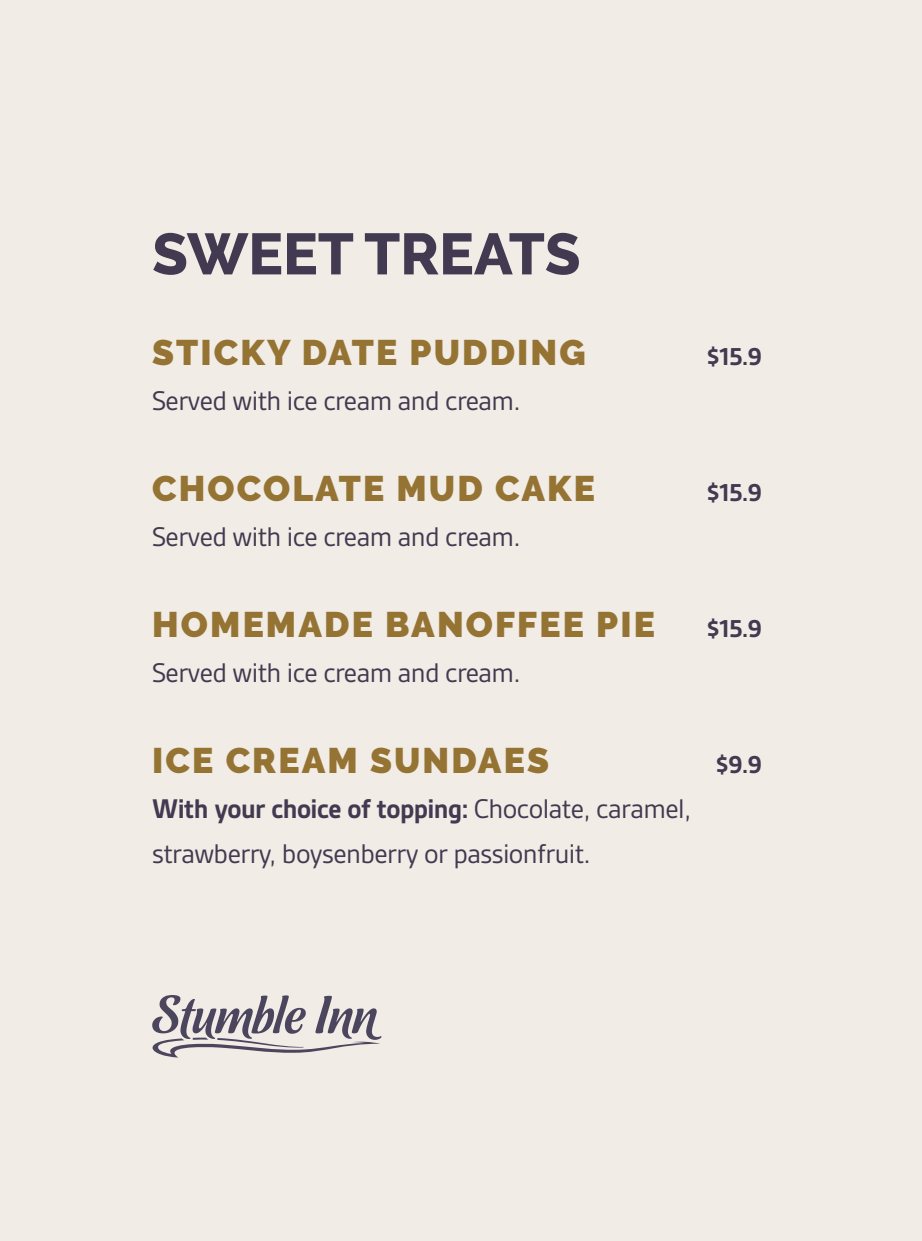
<style>
.page{position:relative;width:922px;height:1241px;background:#fff}
.page>*{position:absolute;margin:0;border:0;box-sizing:border-box;transform-origin:0 0}
.t1{font:800 58px "Raleway";color:#413a50}
.t2{font:900 35.5px "Raleway";letter-spacing:.06em;color:#957333}
.t3{font:29px/45.2px "Gesta";letter-spacing:-.02em;color:#413a50}
.t4{font:700 26.25px "Gesta";color:#413a50}
.s1{font-weight:700}
</style>
<div class="page">
<div style="left:0;top:0;width:921px;height:1240px;background:#f1ece6"></div>
<svg style="left:152px;top:995px;width:229px;height:62px"></svg>
<h1 class="t1" style="left:152px;top:221px;width:429px">SWEET TREATS</h1>
<p class="t2" style="left:152px;top:332px;width:435px">STICKY DATE PUDDING</p>
<p class="t4" style="left:705px;top:342px;width:57px">$15.9</p>
<p class="t3" style="left:152px;top:378px;width:370px">Served with ice cream and cream.</p>
<p class="t2" style="left:152px;top:467px;width:444px">CHOCOLATE MUD CAKE</p>
<p class="t4" style="left:705px;top:477px;width:57px">$15.9</p>
<p class="t3" style="left:152px;top:513px;width:370px">Served with ice cream and cream.</p>
<p class="t2" style="left:152px;top:603px;width:504px">HOMEMADE BANOFFEE PIE</p>
<p class="t4" style="left:705px;top:613px;width:57px">$15.9</p>
<p class="t3" style="left:152px;top:649px;width:370px">Served with ice cream and cream.</p>
<p class="t2" style="left:152px;top:739px;width:398px">ICE CREAM SUNDAES</p>
<p class="t4" style="left:715px;top:749px;width:48px">$9.9</p>
<p class="t3" style="left:152px;top:785px;width:540px"><span class="s1">With your choice of topping:</span> Chocolate, caramel, strawberry, boysenberry or passionfruit.</p>
</div>
